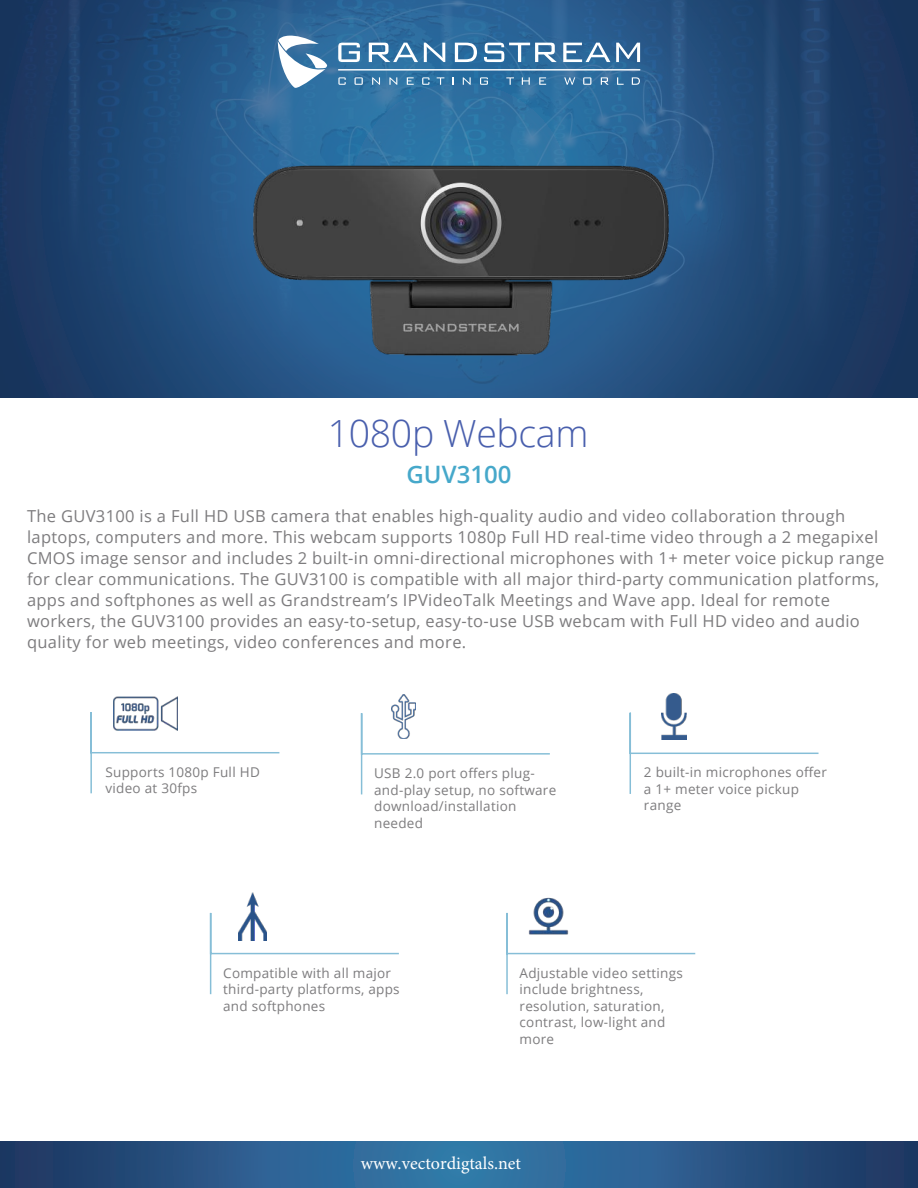
<style>
.page{position:relative;width:918px;height:1188px;background:#fff}
.page>*{position:absolute;margin:0;border:0;box-sizing:border-box;transform-origin:0 0}
.t1{font:300 37.5px "Open Sans";letter-spacing:-.01em;color:#495fad}
.t2{font:600 24px "Open Sans";color:#46a8ca}
.t3{font:18px "Minion Pro";color:#fff}
.t4{font:16.5px/21px "Open Sans";letter-spacing:.02em;color:#7d7c7e}
.t5{font:13.5px/16.5px "Open Sans";letter-spacing:.02em;color:#7d7c7e}
</style>
<div class="page">
<img style="left:0;top:0;width:918px;height:397px">
<svg style="left:278px;top:36px;width:49px;height:52px"></svg>
<svg style="left:338px;top:43px;width:22px;height:19px"></svg>
<svg style="left:369px;top:43px;width:49px;height:19px"></svg>
<svg style="left:424px;top:43px;width:21px;height:19px"></svg>
<svg style="left:455px;top:43px;width:22px;height:19px"></svg>
<svg style="left:484px;top:43px;width:73px;height:19px"></svg>
<svg style="left:563px;top:43px;width:47px;height:19px"></svg>
<svg style="left:616px;top:43px;width:24px;height:19px"></svg>
<svg style="left:338px;top:77px;width:8px;height:8px"></svg>
<svg style="left:355px;top:77px;width:8px;height:8px"></svg>
<svg style="left:372px;top:77px;width:8px;height:8px"></svg>
<svg style="left:389px;top:77px;width:8px;height:8px"></svg>
<svg style="left:407px;top:77px;width:7px;height:8px"></svg>
<svg style="left:422px;top:77px;width:8px;height:8px"></svg>
<svg style="left:437px;top:77px;width:7px;height:8px"></svg>
<svg style="left:463px;top:77px;width:8px;height:8px"></svg>
<svg style="left:480px;top:77px;width:8px;height:8px"></svg>
<svg style="left:506px;top:77px;width:8px;height:8px"></svg>
<svg style="left:522px;top:77px;width:8px;height:8px"></svg>
<svg style="left:539px;top:77px;width:7px;height:8px"></svg>
<svg style="left:632px;top:77px;width:8px;height:8px"></svg>
<svg style="left:583px;top:77px;width:8px;height:8px"></svg>
<svg style="left:601px;top:77px;width:8px;height:8px"></svg>
<svg style="left:617px;top:77px;width:7px;height:8px"></svg>
<svg style="left:564px;top:77px;width:11px;height:8px"></svg>
<hr style="left:338px;top:70px;width:302px;height:1px;background:#fff">
<svg style="left:0;top:1142px;width:918px;height:46px;background:#295988"></svg>
<svg style="left:360px;top:713px;width:190px;height:82px"></svg>
<img style="left:391px;top:694px;width:25px;height:45px">
<img style="left:665px;top:693px;width:17px;height:18px">
<svg style="left:629px;top:711px;width:190px;height:83px"></svg>
<svg style="left:90px;top:711px;width:190px;height:83px"></svg>
<img style="left:114px;top:696px;width:64px;height:34px">
<svg style="left:209px;top:912px;width:190px;height:83px"></svg>
<img style="left:239px;top:893px;width:27px;height:48px">
<svg style="left:506px;top:912px;width:190px;height:83px"></svg>
<img style="left:525px;top:897px;width:47px;height:43px">
<img style="left:235px;top:155px;width:451px;height:206px">
<h1 class="t1" style="left:328px;top:407px;width:262px">1080p Webcam</h1>
<h2 class="t2" style="left:407px;top:458px;width:106px">GUV3100</h2>
<p class="t4" style="left:27px;top:505px;width:859px">The GUV3100 is a Full HD USB camera that enables high-quality audio and video collaboration through laptops, computers and more. This webcam supports 1080p Full HD real-time video through a 2 megapixel CMOS image sensor and includes 2 built-in omni-directional microphones with 1+ meter voice pickup range for clear communications. The GUV3100 is compatible with all major third-party communication platforms, apps and softphones as well as Grandstream’s IPVideoTalk Meetings and Wave app. Ideal for remote workers, the GUV3100 provides an easy-to-setup, easy-to-use USB webcam with Full HD video and audio quality for web meetings, video conferences and more.</p>
<p class="t5" style="left:106px;top:763px;width:156px">Supports 1080p Full HD video at 30fps</p>
<p class="t5" style="left:374px;top:765px;width:184px">USB 2.0 port offers plug&shy;and-play setup, no software download/installation needed</p>
<p class="t5" style="left:644px;top:764px;width:184px">2 built-in microphones offer a 1+ meter voice pickup range</p>
<p class="t5" style="left:223px;top:964px;width:178px">Compatible with all major third-party platforms, apps and softphones</p>
<p class="t5" style="left:520px;top:964px;width:165px">Adjustable video settings include brightness, resolution, saturation, contrast, low-light and more</p>
<p class="t3" style="left:361px;top:1151px;width:162px">www.vectordigtals.net</p>
</div>
